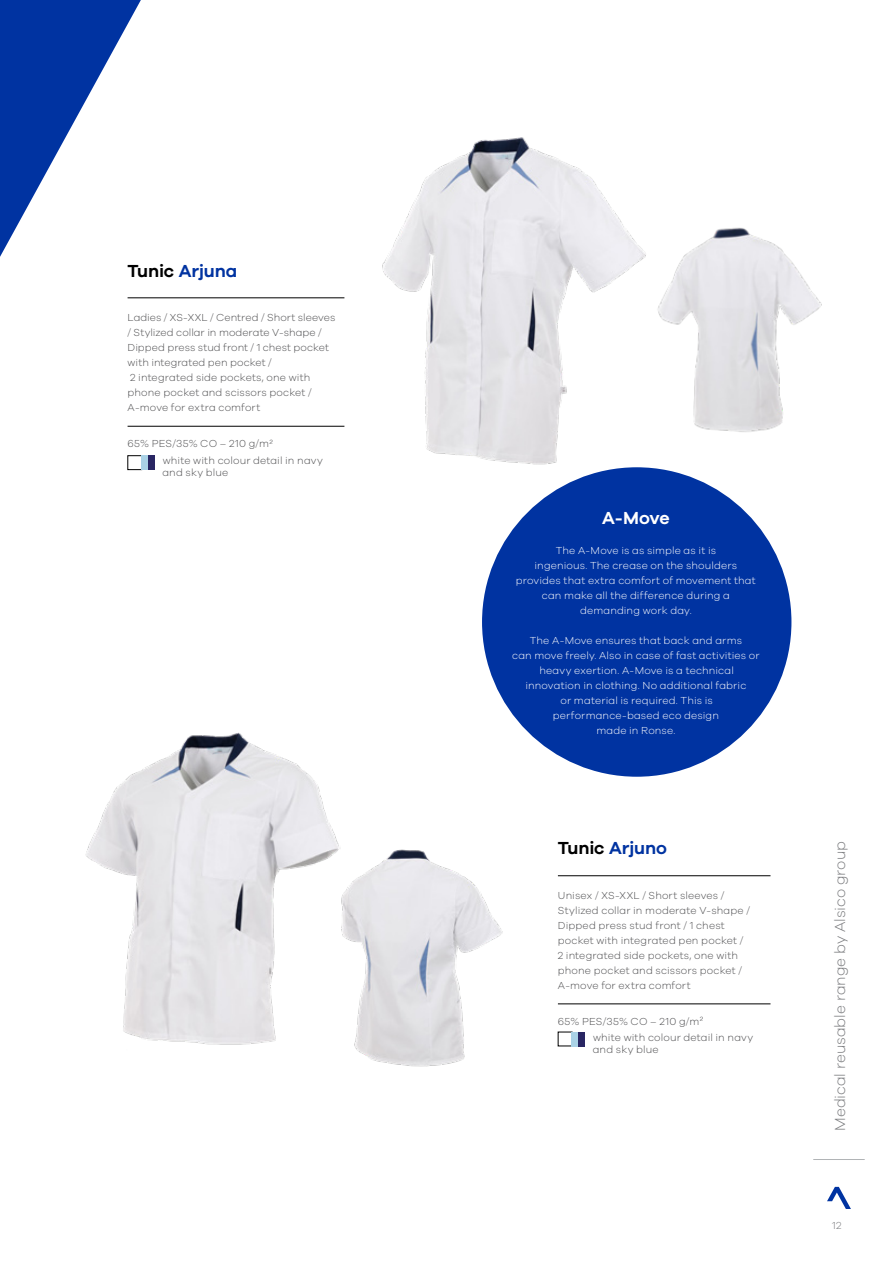
<style>
.page{position:relative;width:893px;height:1263px;background:#fff}
.page>*{position:absolute;margin:0;border:0;box-sizing:border-box;transform-origin:0 0}
.t1{font:600 18px "Galano Grotesque";letter-spacing:-.01em;color:#0033a1}
.t2{font:600 18px "Galano Grotesque";color:#fff}
.t3{font:300 15.15px "Galano Grotesque";letter-spacing:-.01em;color:#77787b}
.t4{font:300 10.5px/15px "Galano Grotesque";letter-spacing:.01em;color:#4d4d4f}
.t5{font:300 10.5px/15px "Galano Grotesque";letter-spacing:.01em;color:#fff;text-align:center}
.t6{font:300 10.5px "Galano Grotesque";color:#77787b}
.s1{color:#000}
</style>
<div class="page">
<svg style="left:827px;top:1187px;width:24px;height:22px"></svg>
<hr style="left:813px;top:1159px;width:52px;height:1px;background:#b1b4b6">
<svg style="left:0;top:0;width:141px;height:257px"></svg>
<img style="left:382px;top:137px;width:268px;height:333px">
<img style="left:85px;top:732px;width:254px;height:313px">
<img style="left:657px;top:227px;width:165px;height:205px">
<img style="left:337px;top:846px;width:166px;height:221px">
<hr style="left:128px;top:297px;width:216px;height:1px;background:#000">
<hr style="left:128px;top:426px;width:216px;height:1px;background:#000">
<div style="left:128px;top:455px;width:14px;height:15px;border:1px solid #000"></div>
<div style="left:141px;top:455px;width:7px;height:15px;background:#aad2e6"></div>
<div style="left:148px;top:455px;width:7px;height:15px;background:#292663"></div>
<hr style="left:558px;top:875px;width:212px;height:1px;background:#000">
<hr style="left:558px;top:1003px;width:212px;height:1px;background:#000">
<div style="left:571px;top:1032px;width:7px;height:14px;background:#aad2e6"></div>
<div style="left:578px;top:1032px;width:7px;height:14px;background:#292663"></div>
<div style="left:482px;top:467px;width:309px;height:310px;background:#0033a1;border-radius:50%"></div>
<h1 class="t1" style="left:128px;top:260px;width:111px"><span class="s1">Tunic</span> Arjuna</h1>
<p class="t4" style="left:128px;top:310px;width:209px">Ladies / XS-XXL / Centred / Short sleeves / Stylized collar in moderate V-shape / Dipped press stud front / 1 chest pocket with integrated pen pocket /<br>2 integrated side pockets, one with phone pocket and scissors pocket / A-move for extra comfort</p>
<p class="t4" style="left:163px;top:435px;width:162px;line-height:16.5px;text-indent:-35px">65% PES/35% CO – 210 g/m<sup>2<br></sup>white with colour detail in navy</p>
<p class="t4" style="left:162px;top:464px;width:67px">and sky blue</p>
<h1 class="t2" style="left:602px;top:507px;width:69px">A-Move</h1>
<p class="t5" style="left:516px;top:543px;width:241px">The A-Move is as simple as it is<br>ingenious. The crease on the shoulders provides that extra comfort of movement that can make all the difference during a demanding work day.</p>
<p class="t5" style="left:512px;top:633px;width:249px">The A-Move ensures that back and arms<br>can move freely. Also in case of fast activities or heavy exertion. A-Move is a technical innovation in clothing. No additional fabric<br>or material is required. This is performance-based eco design<br>made in Ronse.</p>
<h1 class="t1" style="left:558px;top:837px;width:111px"><span class="s1">Tunic</span> Arjuno</h1>
<p class="t4" style="left:558px;top:887px;width:194px">Unisex / XS-XXL / Short sleeves / Stylized collar in moderate V-shape / Dipped press stud front / 1 chest pocket with integrated pen pocket / 2 integrated side pockets, one with phone pocket and scissors pocket / A-move for extra comfort</p>
<p class="t4" style="left:593px;top:1013px;width:162px;line-height:16.5px;text-indent:-35px">65% PES/35% CO – 210 g/m<sup>2<br></sup>white with colour detail in navy</p>
<p class="t4" style="left:593px;top:1042px;width:67px">and sky blue</p>
<h2 class="t3" style="left:831px;top:1131px;width:291px;rotate:-90deg">Medical reusable range by Alsico group</h2>
<p class="t6" style="left:832px;top:1219px;width:11px">12</p>
</div>
